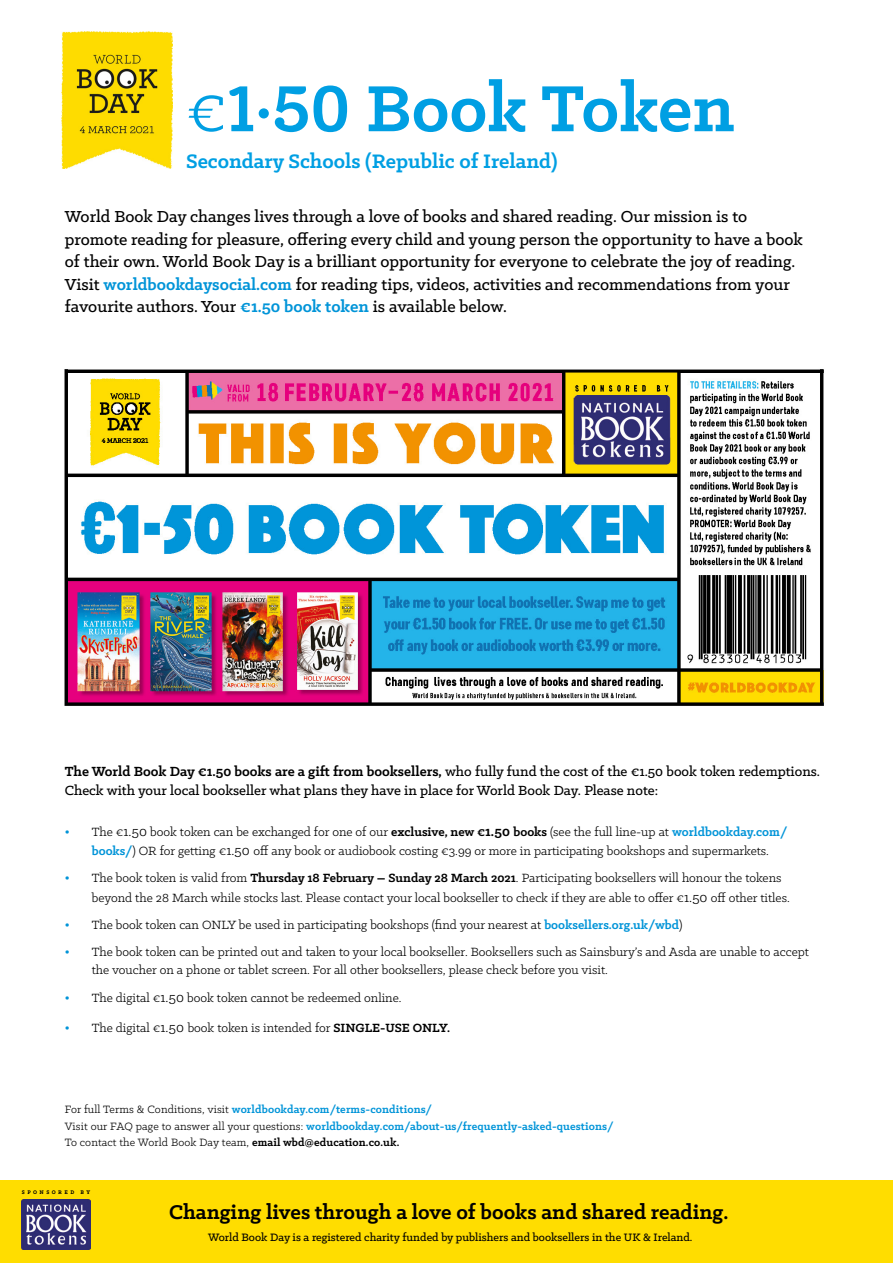
<style>
.page{position:relative;width:893px;height:1263px;background:#fff}
.page>*{position:absolute;margin:0;border:0;box-sizing:border-box;transform-origin:0 0}
.t1{font:700 73.65px "Klinic Slab";letter-spacing:-.005em;color:#009fe3}
.t2{font:700 22.5px "Klinic Slab";color:#000}
.t3{font:700 22.05px "Klinic Slab";color:#009fe3}
.t4{font:500 18px/22.5px "Klinic Slab";color:#000}
.t5{font:500 15px/19.5px "Klinic Slab";color:#000}
.t6{font:13.5px/19.5px "Klinic Slab";color:#000}
.t7{font:500 12.15px "Klinic Slab";color:#000}
.t8{font:12px/16.5px "Klinic Slab";letter-spacing:.01em;color:#000}
.t9{font:700 7.35px "Klinic Slab";letter-spacing:.36em;color:#000;scale:.91 1}
.s1{font-weight:400}
.s2{font-weight:700;color:#0094d8}
.s3{font-weight:700}
.s4{font-size:15px}
.s5{font-weight:700;font-size:15px}
</style>
<div class="page">
<div style="left:0;top:1181px;width:893px;height:82px;background:#fd0"></div>
<img style="left:61px;top:31px;width:111px;height:138px">
<img style="left:21px;top:1199px;width:69px;height:50px">
<img style="left:64px;top:369px;width:760px;height:337px">
<h1 class="t1" style="left:186px;top:60px;width:550px"><span class="s1">€</span>1.50 Book Token</h1>
<h3 class="t3" style="left:186px;top:147px;width:373px">Secondary Schools (Republic of Ireland)</h3>
<p class="t4" style="left:65px;top:205px;width:740px">World Book Day changes lives through a love of books and shared reading. Our mission is to promote reading for pleasure, offering every child and young person the opportunity to have a book of their own. World Book Day is a brilliant opportunity for everyone to celebrate the joy of reading.<br>Visit <span class="s2">worldbookdaysocial.com</span> for reading tips, videos, activities and recommendations from your favourite authors. Your <span class="s2">€1.50 book token</span> is available below.</p>
<p class="t5" style="left:65px;top:761px;width:757px"><span class="s3">The World Book Day €1.50 books are a gift from booksellers,</span> who fully fund the cost of the €1.50 book token redemptions.<br>Check with your local bookseller what plans they have in place for World Book Day. Please note:</p>
<p class="t6" style="left:92px;top:821px;width:697px;text-indent:-27px"><span class="s2">•</span> The €<span class="s4">1.50</span> book token can be exchanged for one of our <span class="s3">exclusive, new €</span><span class="s5">1.50</span> <span class="s3">books</span> (see the full line-up at <span class="s2">worldbookday.com/ books/</span>) OR for getting €<span class="s4">1.50</span> off any book or audiobook costing €3.99 or more in participating bookshops and supermarkets.</p>
<p class="t6" style="left:92px;top:868px;width:699px;text-indent:-27px"><span class="s2">•</span> The book token is valid from <span class="s3">Thursday 18 February – Sunday 28 March 2021</span>. Participating booksellers will honour the tokens beyond the 28 March while stocks last. Please contact your local bookseller to check if they are able to offer €<span class="s4">1.50</span> off other titles.</p>
<p class="t6" style="left:65px;top:914px;width:619px"><span class="s2">•</span> The book token can ONLY be used in participating bookshops (find your nearest at <span class="s2">booksellers.org.uk/wbd</span>)</p>
<p class="t6" style="left:92px;top:942px;width:719px;line-height:18px;text-indent:-27px"><span class="s2">•</span> The book token can be printed out and taken to your local bookseller. Booksellers such as Sainsbury’s and Asda are unable to accept the voucher on a phone or tablet screen. For all other booksellers, please check before you visit.</p>
<p class="t6" style="left:65px;top:988px;width:338px"><span class="s2">•</span> The digital €<span class="s4">1.50</span> book token cannot be redeemed online.</p>
<p class="t6" style="left:65px;top:1018px;width:387px"><span class="s2">•</span> The digital €<span class="s4">1.50</span> book token is intended for <span class="s3">SINGLE-USE ONLY.</span></p>
<p class="t8" style="left:65px;top:1101px;width:550px">For full Terms &amp; Conditions, visit <span class="s2">worldbookday.com/terms-conditions/<br></span>Visit our FAQ page to answer all your questions: <span class="s2">worldbookday.com/about-us/frequently-asked-questions/<br></span>To contact the World Book Day team, <span class="s3">email wbd@education.co.uk.</span></p>
<p class="t9" style="left:22px;top:1187px;width:76px">sponsored by</p>
<h2 class="t2" style="left:169px;top:1197px;width:561px">Changing lives through a love of books and shared reading.</h2>
<p class="t7" style="left:208px;top:1229px;width:486px">World Book Day is a registered charity funded by publishers and booksellers in the UK &amp; Ireland.</p>
</div>
